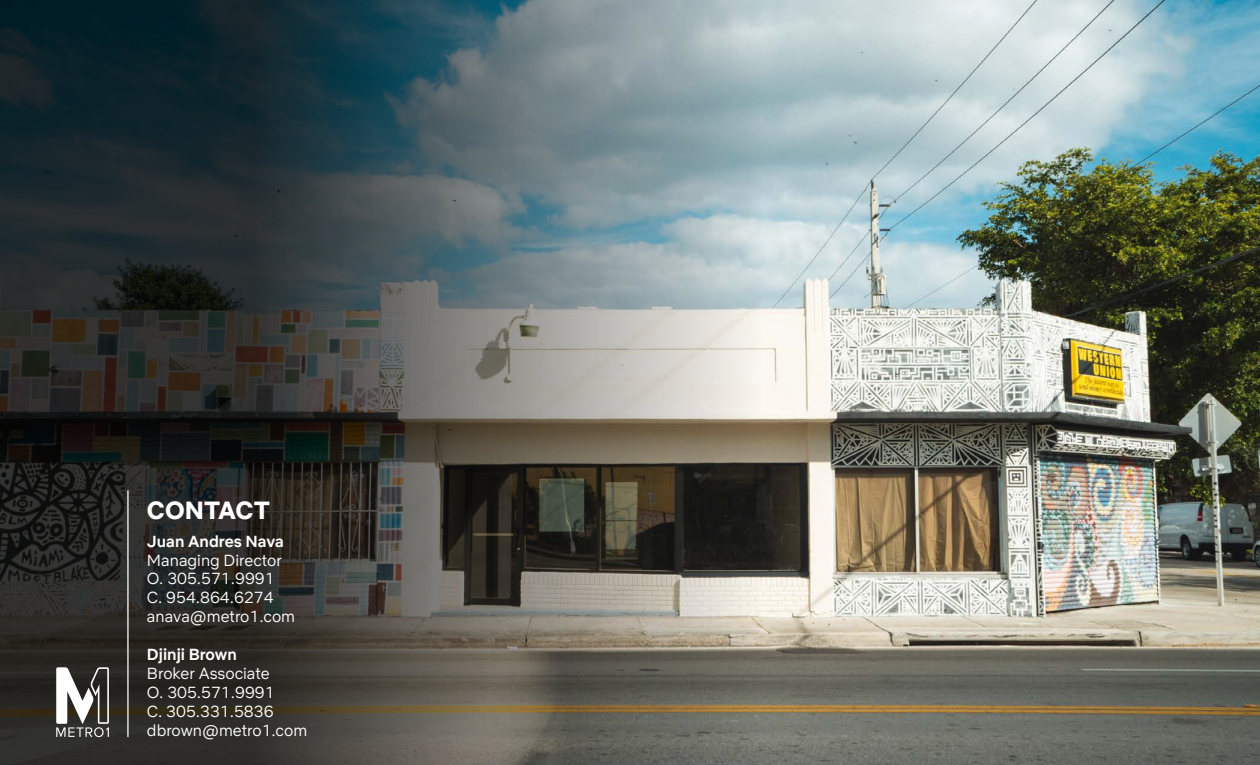
<style>
.page{position:relative;width:1260px;height:765px;background:#fff}
.page>*{position:absolute;margin:0;border:0;box-sizing:border-box;transform-origin:0 0}
.t1{font:700 25px "Netflix Sans";color:#fff}
.t2{font:300 16.12px "Netflix Sans";color:#fff}
.t3{font:500 16.12px "Netflix Sans";color:#fff}
</style>
<div class="page">
<img style="left:761px;top:0;width:499px;height:765px">
<img style="left:0;top:0;width:761px;height:765px">
<hr style="left:127px;top:490px;width:2px;height:247px;background:#fff">
<svg style="left:56px;top:667px;width:53px;height:70px"></svg>
<p class="t1" style="left:147px;top:493px;width:125px">CONTACT</p>
<p class="t3" style="left:147px;top:530px;width:138px">Juan Andres Nava</p>
<p class="t2" style="left:147px;top:549px;width:136px">Managing Director</p>
<p class="t2" style="left:147px;top:568px;width:129px">O. 305.571.9991</p>
<p class="t2" style="left:147px;top:587px;width:128px">C. 954.864.6274</p>
<p class="t2" style="left:147px;top:605px;width:150px">anava@metro1.com</p>
<p class="t3" style="left:147px;top:644px;width:92px">Djinji Brown</p>
<p class="t2" style="left:147px;top:663px;width:124px">Broker Associate</p>
<p class="t2" style="left:147px;top:681px;width:129px">O. 305.571.9991</p>
<p class="t2" style="left:147px;top:700px;width:128px">C. 305.331.5836</p>
<p class="t2" style="left:147px;top:719px;width:162px">dbrown@metro1.com</p>
</div>
